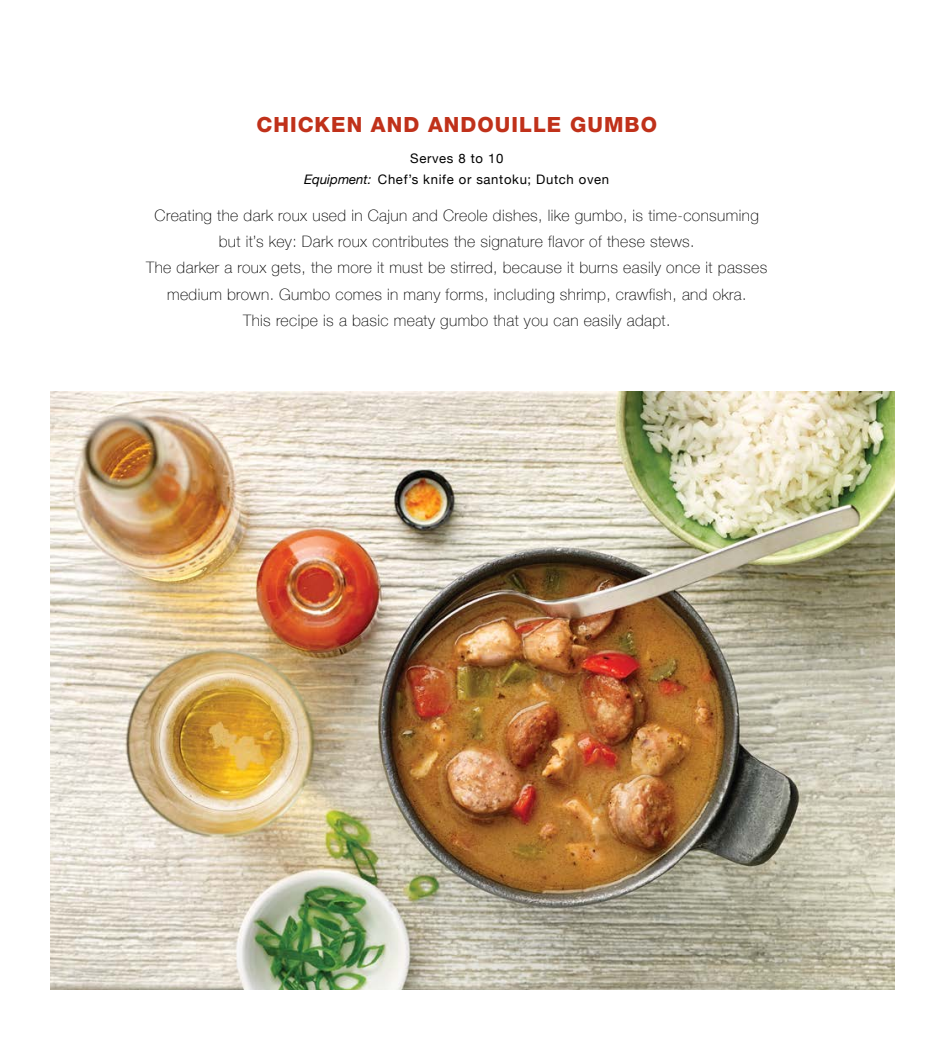
<style>
.page{position:relative;width:945px;height:1040px;background:#fff}
.page>*{position:absolute;margin:0;border:0;box-sizing:border-box;transform-origin:0 0}
.t1{font:800 21px "Helvetica Neue";letter-spacing:.05em;color:#c0311a}
.t2{font:100 15.75px/26.2px "Helvetica Neue";letter-spacing:.025em;color:#000;text-align:center}
.t3{font:13.12px/21px "Helvetica Neue";letter-spacing:.05em;color:#000;text-align:center}
.s1{font-style:italic}
</style>
<div class="page">
<img style="left:51px;top:392px;width:843px;height:597px">
<h1 class="t1" style="left:256px;top:112px;width:402px">CHICKEN AND ANDOUILLE GUMBO</h1>
<p class="t3" style="left:304px;top:149px;width:307px">Serves 8 to 10<br><span class="s1">Equipment:</span> Chef’s knife or santoku; Dutch oven</p>
<p class="t2" style="left:146px;top:201px;width:623px">Creating the dark roux used in Cajun and Creole dishes, like gumbo, is time-consuming but it’s key: Dark roux contributes the signature flavor of these stews.<br>The darker a roux gets, the more it must be stirred, because it burns easily once it passes medium brown. Gumbo comes in many forms, including shrimp, crawfish, and okra.<br>This recipe is a basic meaty gumbo that you can easily adapt.</p>
</div>
